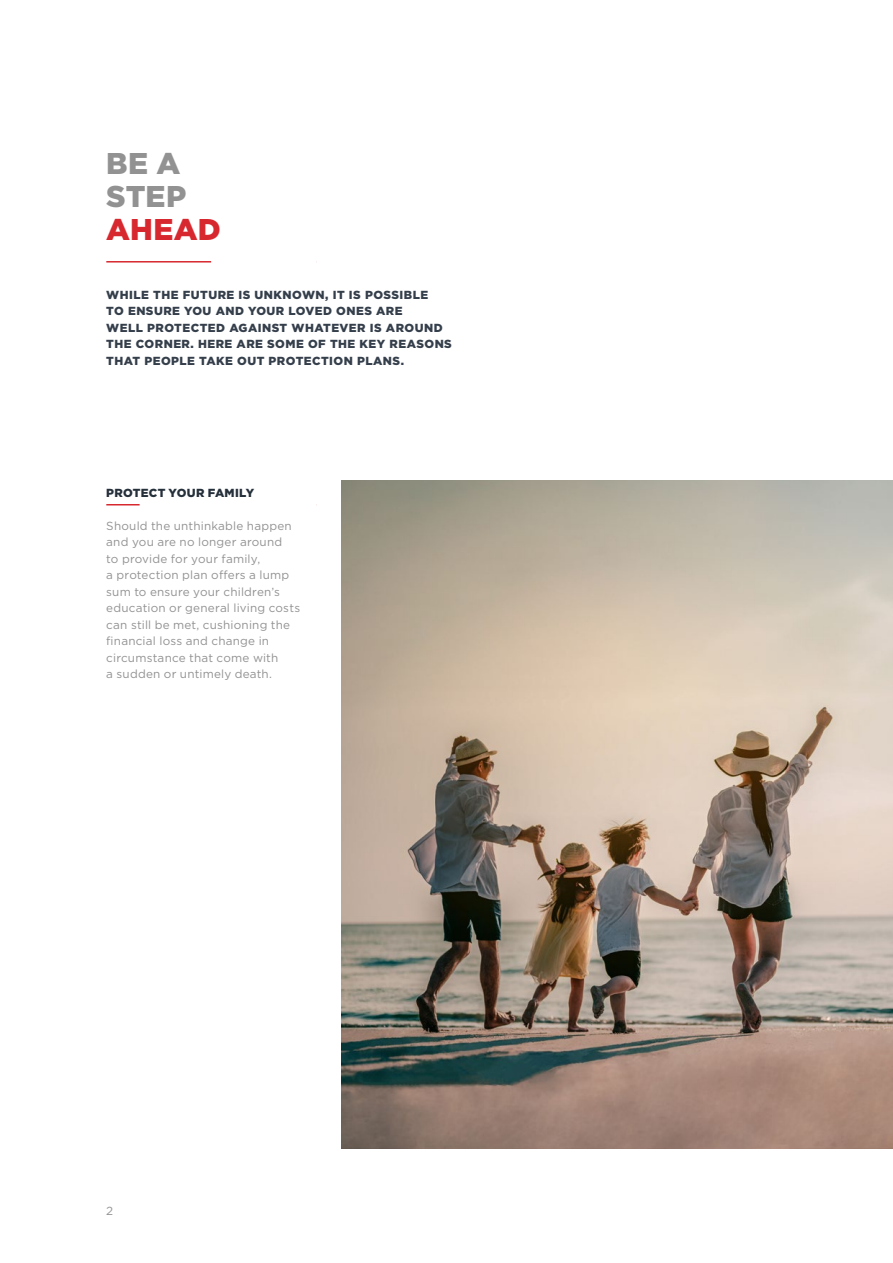
<style>
.page{position:relative;width:893px;height:1263px;background:#fff}
.page>*{position:absolute;margin:0;border:0;box-sizing:border-box;transform-origin:0 0}
.Headline{font:900 30px/33px "Gotham";letter-spacing:.01em;color:#929292}
.Body{font:11.7px/16.5px "Gotham";letter-spacing:.015em;color:#929292}
.quote{font:900 11.7px/16.5px "Gotham";letter-spacing:.04em;color:#353f4b}
.Subheadline{font:900 11.7px "Gotham";letter-spacing:.02em;color:#25303b}
.s1{color:#d7282f}
</style>
<div class="page">
<img style="left:342px;top:480px;width:551px;height:669px">
<hr style="left:106px;top:261px;width:210px;height:1px;background:#d7282f">
<div style="left:211px;top:260px;width:105px;height:6px;background:#fff"></div>
<hr style="left:106px;top:504px;width:210px;height:1px;background:#d7282f">
<div style="left:140px;top:503px;width:176px;height:6px;background:#fff"></div>
<p class="Headline" style="left:106px;top:147px;width:116px">BE A<br>STEP<br><span class="s1">AHEAD</span></p>
<p class="quote" style="left:106px;top:286px;width:347px">WHILE THE FUTURE IS UNKNOWN, IT IS POSSIBLE<br>TO ENSURE YOU AND YOUR LOVED ONES ARE<br>WELL PROTECTED AGAINST WHATEVER IS AROUND THE CORNER. HERE ARE SOME OF THE KEY REASONS THAT PEOPLE TAKE OUT PROTECTION PLANS.</p>
<p class="Subheadline" style="left:106px;top:484px;width:149px">PROTECT YOUR FAMILY</p>
<p class="Body" style="left:106px;top:517px;width:195px">Should the unthinkable happen and you are no longer around<br>to provide for your family,<br>a protection plan offers a lump sum to ensure your children’s education or general living costs can still be met, cushioning the financial loss and change in circumstance that come with<br>a sudden or untimely death.</p>
<p class="Body" style="left:106px;top:1203px;width:9px">2</p>
</div>
